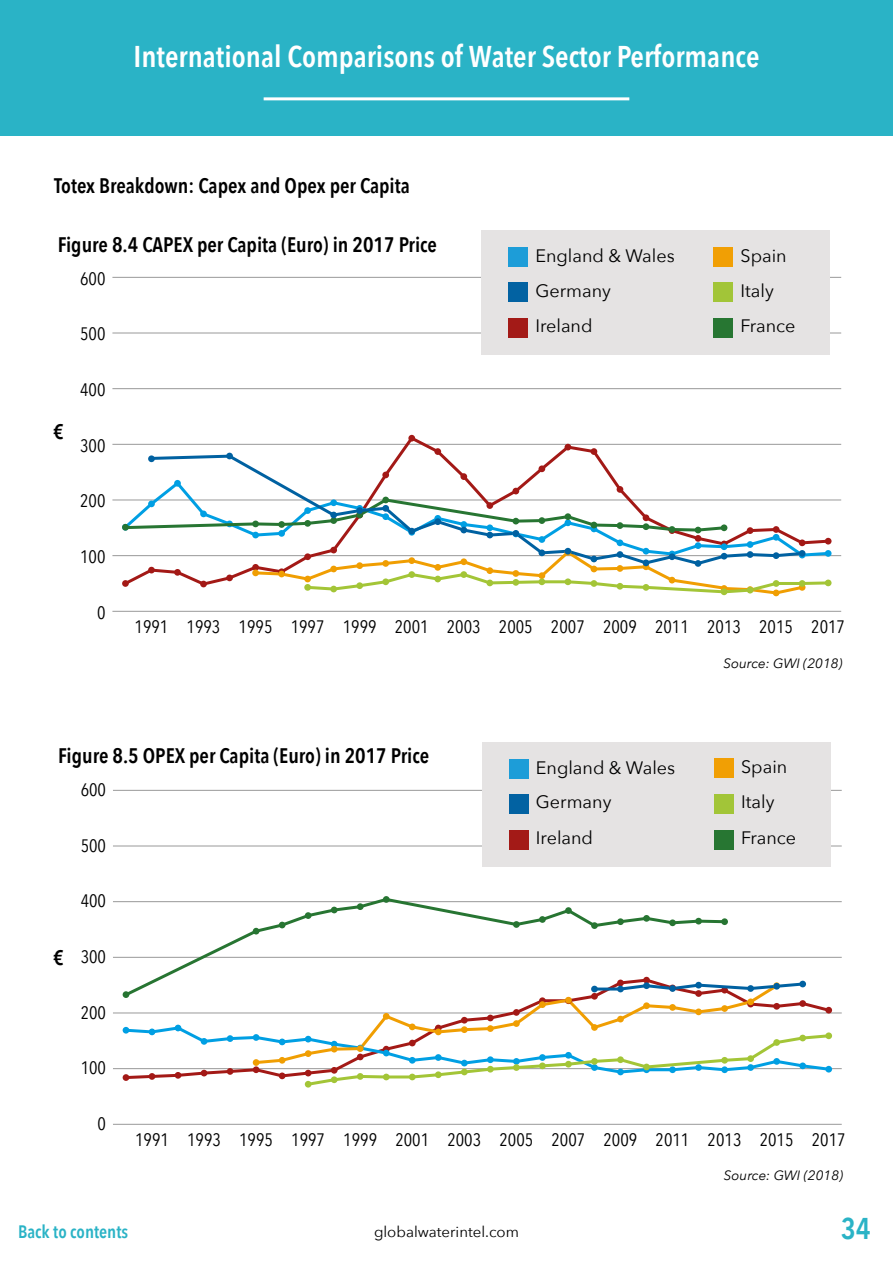
<style>
.page{position:relative;width:893px;height:1263px;background:#fff}
.page>*{position:absolute;margin:0;border:0;box-sizing:border-box;transform-origin:0 0}
.t1{font:600 30px "Avenir Next Condensed";color:#fff}
.t2{font:600 30px "Avenir Next Condensed";color:#2ab3c6}
.t3{font:600 21px "Avenir Next Condensed";color:#000}
.t4{font:18px "Avenir Next Condensed";color:#000}
.t5{font:18px "Avenir Next";color:#000}
.t6{font:600 18px "Avenir Next Condensed";color:#2ab3c6}
.t7{font:15px "Avenir Next";color:#000}
.t8{font:italic 13.5px "Avenir Next";color:#000}
</style>
<div class="page">
<div style="left:0;top:0;width:893px;height:136px;background:#2ab3c6"></div>
<hr style="left:264px;top:97px;width:365px;height:3px;background:#fff">
<hr style="left:112px;top:611px;width:729px;height:1px;background:#999">
<hr style="left:112px;top:555px;width:729px;height:1px;background:#999">
<hr style="left:112px;top:500px;width:729px;height:1px;background:#999">
<hr style="left:112px;top:444px;width:729px;height:1px;background:#999">
<hr style="left:112px;top:388px;width:729px;height:1px;background:#999">
<hr style="left:112px;top:333px;width:729px;height:1px;background:#999">
<hr style="left:112px;top:277px;width:729px;height:1px;background:#999">
<svg style="left:121px;top:434px;width:710px;height:162px"></svg>
<div style="left:482px;top:231px;width:348px;height:124px;background:#e5e3e3"></div>
<div style="left:508px;top:247px;width:20px;height:20px;background:#1d9dd8"></div>
<div style="left:713px;top:247px;width:20px;height:20px;background:#f19f04"></div>
<div style="left:508px;top:282px;width:20px;height:20px;background:#0262a2"></div>
<div style="left:713px;top:282px;width:20px;height:20px;background:#a2c538"></div>
<div style="left:508px;top:318px;width:20px;height:20px;background:#a31a17"></div>
<div style="left:713px;top:318px;width:20px;height:20px;background:#277632"></div>
<hr style="left:113px;top:1124px;width:729px;height:1px;background:#999">
<hr style="left:113px;top:1068px;width:729px;height:1px;background:#999">
<hr style="left:113px;top:1012px;width:729px;height:1px;background:#999">
<hr style="left:113px;top:957px;width:729px;height:1px;background:#999">
<hr style="left:113px;top:901px;width:729px;height:1px;background:#999">
<hr style="left:113px;top:846px;width:729px;height:1px;background:#999">
<hr style="left:113px;top:790px;width:729px;height:1px;background:#999">
<svg style="left:122px;top:896px;width:710px;height:192px"></svg>
<div style="left:482px;top:742px;width:349px;height:124px;background:#e5e3e3"></div>
<div style="left:509px;top:759px;width:20px;height:20px;background:#1d9dd8"></div>
<div style="left:714px;top:758px;width:20px;height:20px;background:#f19f04"></div>
<div style="left:509px;top:794px;width:20px;height:19px;background:#0262a2"></div>
<div style="left:714px;top:794px;width:20px;height:19px;background:#a2c538"></div>
<div style="left:509px;top:830px;width:20px;height:19px;background:#a31a17"></div>
<div style="left:714px;top:830px;width:20px;height:19px;background:#277632"></div>
<h1 class="t1" style="left:134px;top:38px;width:627px">International Comparisons of Water Sector Performance</h1>
<p class="t3" style="left:54px;top:173px;width:357px">Totex Breakdown: Capex and Opex per Capita</p>
<p class="t3" style="left:58px;top:232px;width:381px">Figure 8.4 CAPEX per Capita (Euro) in 2017 Price</p>
<p class="t4" style="left:80px;top:267px;width:27px">600</p>
<p class="t4" style="left:80px;top:323px;width:27px">500</p>
<p class="t3" style="left:53px;top:419px;width:12px">€</p>
<p class="t4" style="left:80px;top:379px;width:27px">400</p>
<p class="t4" style="left:80px;top:434px;width:27px">300</p>
<p class="t4" style="left:80px;top:490px;width:27px">200</p>
<p class="t4" style="left:80px;top:546px;width:27px">100</p>
<p class="t5" style="left:535px;top:245px;width:141px">England &amp; Wales</p>
<p class="t5" style="left:741px;top:245px;width:48px">Spain</p>
<p class="t5" style="left:535px;top:280px;width:77px">Germany</p>
<p class="t5" style="left:741px;top:280px;width:35px">Italy</p>
<p class="t5" style="left:535px;top:315px;width:59px">Ireland</p>
<p class="t5" style="left:741px;top:315px;width:56px">France</p>
<p class="t4" style="left:97px;top:601px;width:10px">0</p>
<p class="t4" style="left:135px;top:615px;width:712px">1991 1993 1995 1997 1999 2001 2003 2005 2007 2009 2011 2013 2015 2017</p>
<p class="t8" style="left:723px;top:656px;width:121px">Source: GWI (2018)</p>
<p class="t3" style="left:58px;top:743px;width:372px">Figure 8.5 OPEX per Capita (Euro) in 2017 Price</p>
<p class="t4" style="left:81px;top:779px;width:27px">600</p>
<p class="t4" style="left:81px;top:834px;width:27px">500</p>
<p class="t3" style="left:53px;top:945px;width:12px">€</p>
<p class="t4" style="left:81px;top:890px;width:27px">400</p>
<p class="t4" style="left:81px;top:946px;width:27px">300</p>
<p class="t4" style="left:81px;top:1001px;width:27px">200</p>
<p class="t4" style="left:81px;top:1057px;width:27px">100</p>
<p class="t4" style="left:98px;top:1113px;width:10px">0</p>
<p class="t5" style="left:536px;top:757px;width:141px">England &amp; Wales</p>
<p class="t5" style="left:741px;top:756px;width:48px">Spain</p>
<p class="t5" style="left:536px;top:791px;width:77px">Germany</p>
<p class="t5" style="left:741px;top:791px;width:35px">Italy</p>
<p class="t5" style="left:536px;top:827px;width:59px">Ireland</p>
<p class="t5" style="left:741px;top:827px;width:56px">France</p>
<p class="t4" style="left:135px;top:1128px;width:712px">1991 1993 1995 1997 1999 2001 2003 2005 2007 2009 2011 2013 2015 2017</p>
<p class="t8" style="left:724px;top:1167px;width:121px">Source: GWI (2018)</p>
<p class="t6" style="left:18px;top:1220px;width:112px">Back to contents</p>
<p class="t7" style="left:374px;top:1222px;width:146px">globalwaterintel.com</p>
<h1 class="t2" style="left:841px;top:1210px;width:31px">34</h1>
</div>
